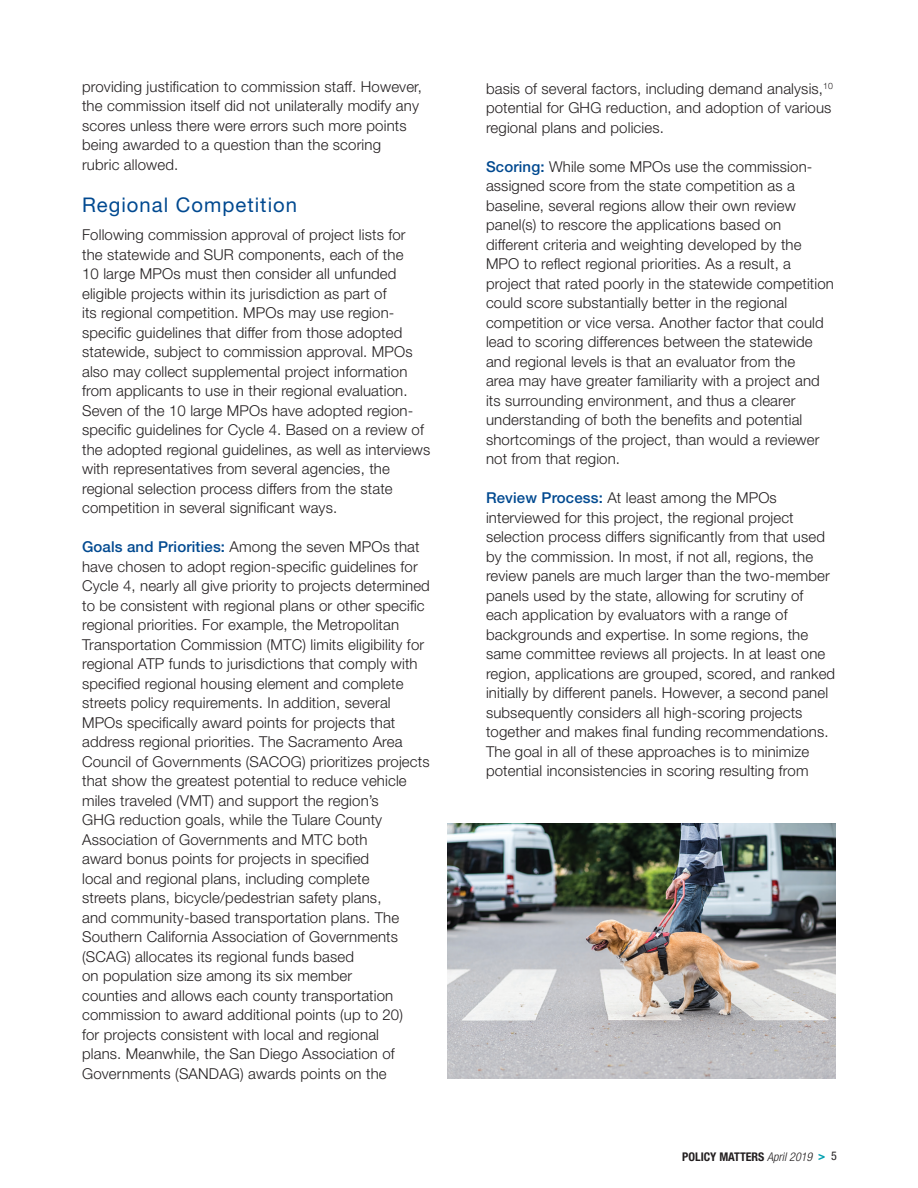
<style>
.page{position:relative;width:918px;height:1188px;background:#fff}
.page>*{position:absolute;margin:0;border:0;box-sizing:border-box;transform-origin:0 0}
.t1{font:20.25px "Helvetica Neue";letter-spacing:.05em;color:#014990}
.t2{font:300 15px/19.5px "Helvetica Neue";letter-spacing:.01em;color:#231f20}
.t3{font:700 condensed 12px "Helvetica Neue";color:#231f20}
.s1{font-weight:500;color:#014990}
.s2{font-weight:300;font-style:italic}
.s3{color:#00a0b0}
.s4{font-weight:400}
</style>
<div class="page">
<img style="left:447px;top:824px;width:388px;height:255px">
<p class="t2" style="left:82px;top:76px;width:341px">providing justifcation to commission staff. However, the commission itself did not unilaterally modify any scores unless there were errors such more points being awarded to a question than the scoring rubric allowed.</p>
<h1 class="t1" style="left:82px;top:192px;width:217px">Regional Competition</h1>
<p class="t2" style="left:82px;top:225px;width:350px">Following commission approval of project lists for<br>the statewide and SUR components, each of the<br>10 large MPOs must then consider all unfunded eligible projects within its jurisdiction as part of<br>its regional competition. MPOs may use region&shy;specifc guidelines that differ from those adopted statewide, subject to commission approval. MPOs also may collect supplemental project information from applicants to use in their regional evaluation.<br>Seven of the 10 large MPOs have adopted region&shy;specifc guidelines for Cycle 4. Based on a review of the adopted regional guidelines, as well as interviews with representatives from several agencies, the regional selection process differs from the state competition in several signifcant ways.</p>
<p class="t2" style="left:82px;top:537px;width:349px"><span class="s1">Goals and Priorities:</span> Among the seven MPOs that have chosen to adopt region-specifc guidelines for Cycle 4, nearly all give priority to projects determined to be consistent with regional plans or other specifc regional priorities. For example, the Metropolitan Transportation Commission (MTC) limits eligibility for regional ATP funds to jurisdictions that comply with specifed regional housing element and complete streets policy requirements. In addition, several MPOs specifcally award points for projects that address regional priorities. The Sacramento Area Council of Governments (SACOG) prioritizes projects that show the greatest potential to reduce vehicle miles traveled (VMT) and support the region’s<br>GHG reduction goals, while the Tulare County Association of Governments and MTC both<br>award bonus points for projects in specifed<br>local and regional plans, including complete<br>streets plans, bicycle/pedestrian safety plans,<br>and community-based transportation plans. The Southern California Association of Governments (SCAG) allocates its regional funds based<br>on population size among its six member<br>counties and allows each county transportation commission to award additional points (up to 20)<br>for projects consistent with local and regional<br>plans. Meanwhile, the San Diego Association of Governments (SANDAG) awards points on the</p>
<p class="t2" style="left:486px;top:78px;width:349px;text-align:justify">basis of several factors, including demand analysis,<sup>10 </sup>potential for GHG reduction, and adoption of various regional plans and policies.</p>
<p class="t2" style="left:486px;top:156px;width:350px"><span class="s1">Scoring:</span> While some MPOs use the commission&shy;assigned score from the state competition as a baseline, several regions allow their own review panel(s) to rescore the applications based on different criteria and weighting developed by the MPO to refect regional priorities. As a result, a project that rated poorly in the statewide competition could score substantially better in the regional competition or vice versa. Another factor that could lead to scoring differences between the statewide and regional levels is that an evaluator from the<br>area may have greater familiarity with a project and its surrounding environment, and thus a clearer understanding of both the benefts and potential shortcomings of the project, than would a reviewer not from that region.</p>
<p class="t2" style="left:486px;top:488px;width:351px"><span class="s1">Review Process:</span> At least among the MPOs interviewed for this project, the regional project selection process differs signifcantly from that used by the commission. In most, if not all, regions, the review panels are much larger than the two-member panels used by the state, allowing for scrutiny of each application by evaluators with a range of backgrounds and expertise. In some regions, the same committee reviews all projects. In at least one region, applications are grouped, scored, and ranked initially by different panels. However, a second panel subsequently considers all high-scoring projects together and makes fnal funding recommendations.<br>The goal in all of these approaches is to minimize potential inconsistencies in scoring resulting from</p>
<p class="t3" style="left:682px;top:1149px;width:156px">POLICY MATTERS <span class="s2">April 2019</span> <span class="s3">&gt;</span> <span class="s4">5</span></p>
</div>
